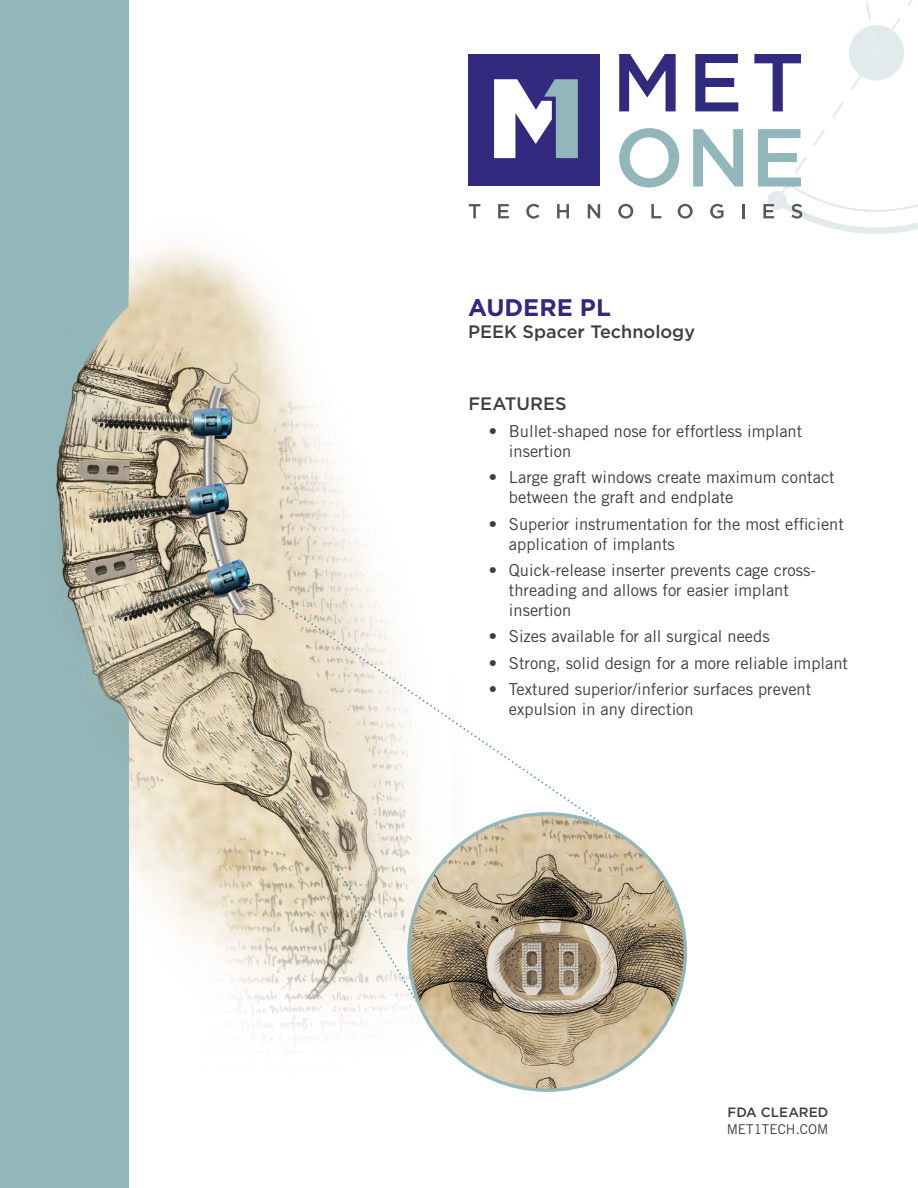
<style>
.page{position:relative;width:918px;height:1188px;background:#fff}
.page>*{position:absolute;margin:0;border:0;box-sizing:border-box;transform-origin:0 0}
.t1{font:700 24px "Gotham HTF";color:#32297e}
.t2{font:500 18px "Gotham HTF";color:#3e3e3f}
.t3{font:16.5px/19.8px "Trade Gothic LT Std";color:#3e3e3f}
.t4{font:13.5px "Trade Gothic LT Std";color:#3e3e3f}
.t5{font:500 13.5px "Gotham HTF";color:#3e3e3f}
</style>
<div class="page">
<img style="left:0;top:0;width:745px;height:1188px">
<svg style="left:469px;top:204px;width:11px;height:14px"></svg>
<svg style="left:498px;top:204px;width:11px;height:14px"></svg>
<svg style="left:526px;top:204px;width:13px;height:15px"></svg>
<svg style="left:557px;top:204px;width:12px;height:14px"></svg>
<svg style="left:588px;top:204px;width:12px;height:14px"></svg>
<svg style="left:618px;top:204px;width:15px;height:15px"></svg>
<svg style="left:651px;top:204px;width:10px;height:14px"></svg>
<svg style="left:678px;top:204px;width:15px;height:15px"></svg>
<svg style="left:710px;top:204px;width:14px;height:15px"></svg>
<hr style="left:742px;top:204px;width:3px;height:14px;background:#57585a">
<div style="left:468px;top:54px;width:132px;height:132px;background:#312a7e"></div>
<svg style="left:619px;top:54px;width:57px;height:57px"></svg>
<svg style="left:695px;top:54px;width:43px;height:57px"></svg>
<svg style="left:619px;top:128px;width:60px;height:60px"></svg>
<svg style="left:693px;top:129px;width:50px;height:58px"></svg>
<svg style="left:754px;top:0;width:164px;height:234px"></svg>
<svg style="left:494px;top:79px;width:84px;height:79px"></svg>
<svg style="left:105px;top:830px;width:304px;height:212px"></svg>
<svg style="left:105px;top:482px;width:506px;height:348px"></svg>
<img style="left:409px;top:814px;width:276px;height:276px">
<p class="t1" style="left:468px;top:294px;width:144px">AUDERE PL</p>
<p class="t2" style="left:468px;top:321px;width:229px">PEEK Spacer Technology</p>
<p class="t2" style="left:468px;top:394px;width:100px">FEATURES</p>
<p class="t3" style="left:509px;top:421px;width:295px;text-indent:-20px">• Bullet-shaped nose for effortless implant insertion</p>
<p class="t3" style="left:509px;top:467px;width:327px;text-indent:-20px">• Large graft windows create maximum contact between the graft and endplate</p>
<p class="t3" style="left:509px;top:514px;width:336px;text-indent:-20px">• Superior instrumentation for the most efficient application of implants</p>
<p class="t3" style="left:509px;top:560px;width:308px;text-indent:-20px">• Quick-release inserter prevents cage cross&shy;threading and allows for easier implant insertion</p>
<p class="t3" style="left:489px;top:626px;width:282px">• Sizes available for all surgical needs</p>
<p class="t3" style="left:489px;top:653px;width:361px">• Strong, solid design for a more reliable implant</p>
<p class="t3" style="left:509px;top:679px;width:304px;text-indent:-20px">• Textured superior/inferior surfaces prevent expulsion in any direction</p>
<p class="t5" style="left:727px;top:1105px;width:102px">FDA CLEARED</p>
<p class="t4" style="left:727px;top:1121px;width:103px">MET1TECH.COM</p>
</div>
